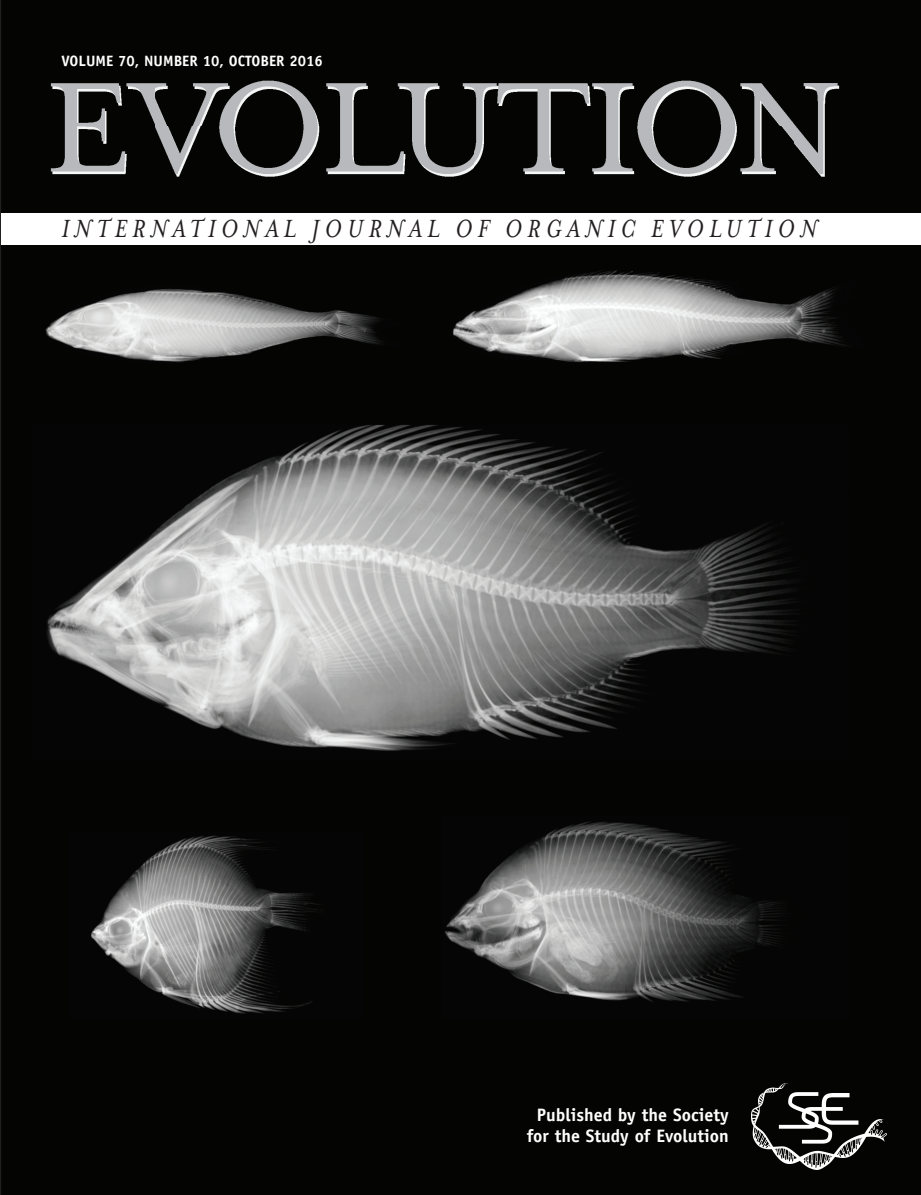
<style>
.page{position:relative;width:921px;height:1195px;background:#fff}
.page>*{position:absolute;margin:0;border:0;box-sizing:border-box;transform-origin:0 0}
.t1{font:italic 28.5px "Mrs Eaves";letter-spacing:.17em;color:#231f20}
.t2{font:700 18px/21.6px "Officina Sans";color:#fff;text-align:center}
.t3{font:700 15px "Officina Sans";color:#fff}
</style>
<div class="page">
<hr style="left:0;top:0;width:2px;height:1194px;background:#231f20">
<img style="left:1px;top:0;width:919px;height:1194px">
<img style="left:751px;top:1083px;width:135px;height:86px">
<div style="left:1px;top:213px;width:919px;height:32px;background:#fff"></div>
<img style="left:50px;top:75px;width:796px;height:105px">
<p class="t3" style="left:61px;top:56px;width:263px">VOLUME 70 , NUMBER 10 , OCTOBER 2016</p>
<h1 class="t1" style="left:62px;top:210px;width:757px">INTERNATIONAL JOURNAL OF ORGANIC EVOLUTION</h1>
<p class="t2" style="left:526px;top:1105px;width:203px">Published by the Society for the Study of Evolution</p>
</div>
